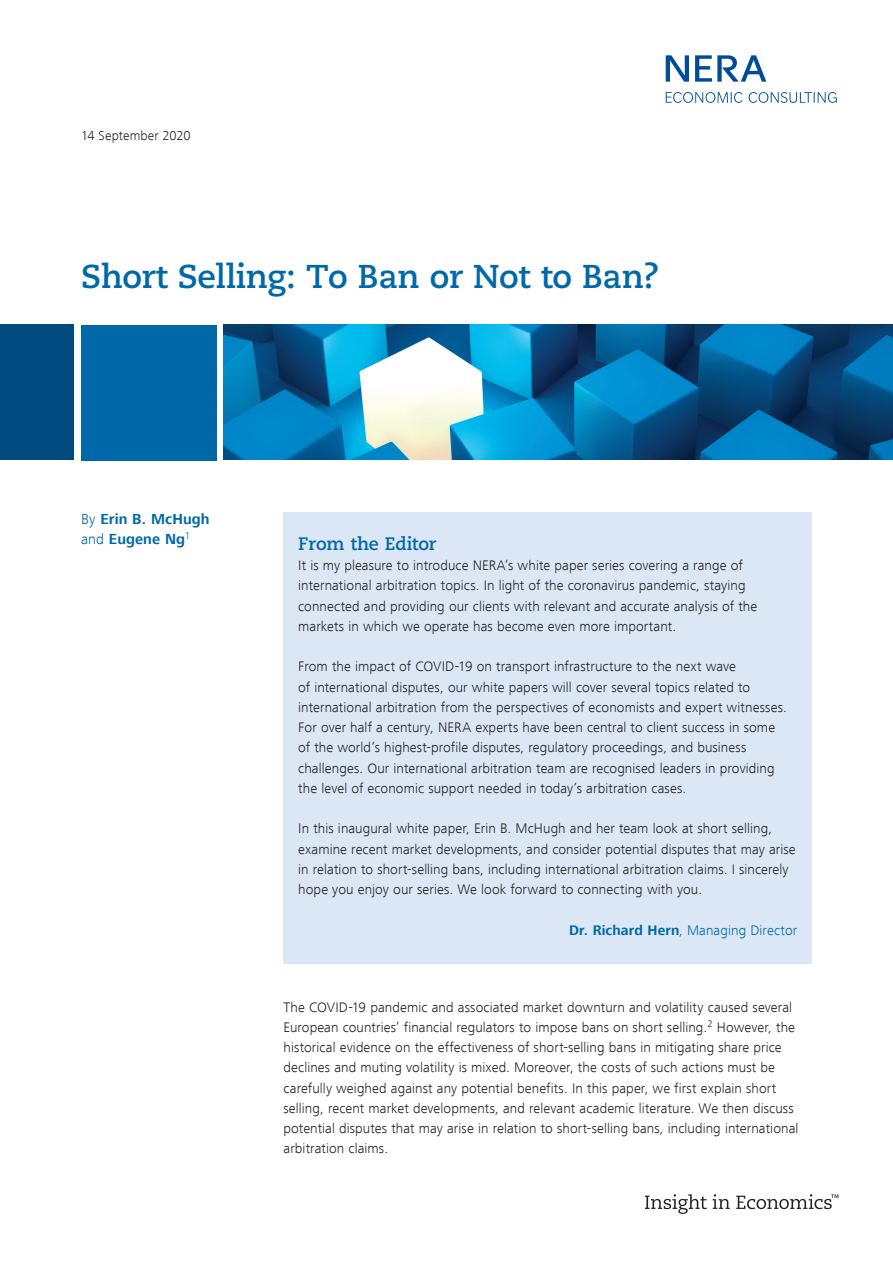
<style>
.page{position:relative;width:893px;height:1263px;background:#fff}
.page>*{position:absolute;margin:0;border:0;box-sizing:border-box;transform-origin:0 0}
.Main_Title{font:700 33px "Caecilia";letter-spacing:-.01em;color:#0068a9}
.Subhead{font:700 18px "Caecilia";letter-spacing:-.01em;color:#0068a9}
.Body_Text{font:700 15px/20.7px "Frutiger Next LT";letter-spacing:.005em;color:#0068a9}
.Body_Text-2{font:300 14.25px/20.2px "Frutiger Next LT";letter-spacing:.005em;color:#231f20}
.Body_Text-3{font:300 14.25px "Frutiger Next LT";letter-spacing:.005em;color:#0068a9}
.Body_Text-4{font:300 13.5px "Frutiger Next LT";letter-spacing:.005em;color:#231f20}
.s1{font-weight:300}
.s2{font-weight:700}
</style>
<div class="page">
<svg style="left:666px;top:55px;width:23px;height:27px"></svg>
<svg style="left:695px;top:55px;width:71px;height:27px"></svg>
<svg style="left:666px;top:92px;width:77px;height:11px"></svg>
<svg style="left:749px;top:92px;width:88px;height:11px"></svg>
<div style="left:81px;top:325px;width:135px;height:135px;background:#0068a9"></div>
<img style="left:224px;top:325px;width:669px;height:135px">
<div style="left:0;top:325px;width:74px;height:135px;background:#004a7f"></div>
<svg style="left:645px;top:1194px;width:62px;height:20px"></svg>
<svg style="left:713px;top:1194px;width:17px;height:15px"></svg>
<svg style="left:736px;top:1194px;width:102px;height:15px"></svg>
<div style="left:284px;top:513px;width:528px;height:451px;background:#dbe7f5"></div>
<p class="Body_Text-4" style="left:81px;top:128px;width:111px">14 September 2020</p>
<p class="Main_Title" style="left:81px;top:257px;width:580px">Short Selling: To Ban or Not to Ban?</p>
<p class="Body_Text" style="left:81px;top:508px;width:130px"><span class="s1">By</span> Erin B. McHugh <span class="s1">and</span> Eugene Ng<sup>1</sup></p>
<p class="Subhead" style="left:298px;top:533px;width:140px">From the Editor</p>
<p class="Body_Text-2" style="left:298px;top:555px;width:461px">It is my pleasure to introduce NERA’s white paper series covering a range of international arbitration topics. In light of the coronavirus pandemic, staying connected and providing our clients with relevant and accurate analysis of the markets in which we operate has become even more important.</p>
<p class="Body_Text-2" style="left:298px;top:656px;width:490px">From the impact of COVID-19 on transport infrastructure to the next wave<br>of international disputes, our white papers will cover several topics related to international arbitration from the perspectives of economists and expert witnesses.<br>For over half a century, NERA experts have been central to client success in some of the world’s highest-profile disputes, regulatory proceedings, and business challenges. Our international arbitration team are recognised leaders in providing the level of economic support needed in today’s arbitration cases.</p>
<p class="Body_Text-2" style="left:298px;top:818px;width:499px">In this inaugural white paper, Erin B. McHugh and her team look at short selling, examine recent market developments, and consider potential disputes that may arise in relation to short-selling bans, including international arbitration claims. I sincerely hope you enjoy our series. We look forward to connecting with you.</p>
<p class="Body_Text-3" style="left:569px;top:922px;width:230px"><span class="s2">Dr. Richard Hern</span>, Managing Director</p>
<p class="Body_Text-2" style="left:284px;top:997px;width:516px">The COVID-19 pandemic and associated market downturn and volatility caused several European countries’ financial regulators to impose bans on short selling.<sup>2</sup> However, the historical evidence on the effectiveness of short-selling bans in mitigating share price declines and muting volatility is mixed. Moreover, the costs of such actions must be carefully weighed against any potential benefits. In this paper, we first explain short selling, recent market developments, and relevant academic literature. We then discuss potential disputes that may arise in relation to short-selling bans, including international arbitration claims.</p>
</div>
